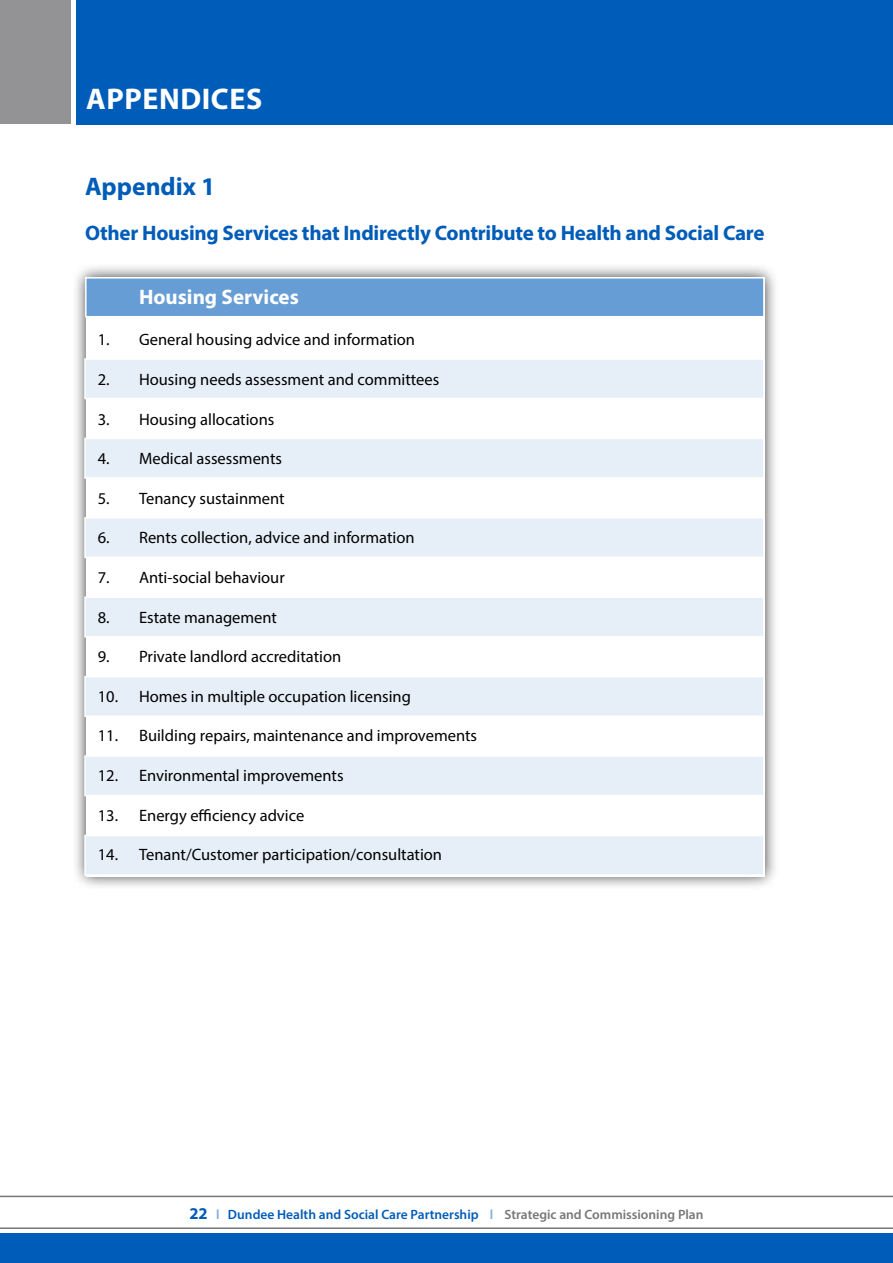
<style>
.page{position:relative;width:893px;height:1263px;background:#fff}
.page>*{position:absolute;margin:0;border:0;box-sizing:border-box;transform-origin:0 0}
.t1{font:700 30px "Myriad Pro";letter-spacing:.02em;color:#fff}
.t2{font:700 25.5px "Myriad Pro";color:#005cb9}
.t3{font:700 21px "Myriad Pro";letter-spacing:-.01em;color:#005cb9}
.t4{font:700 21px "Myriad Pro";color:#fff}
.t5{font:16.5px "Myriad Pro";color:#000}
.t6{font:600 13.5px "Myriad Pro";color:#005cb9}
.s1{font-weight:700;font-size:16.5px}
.s2{color:#80aedc}
.s3{color:#77777a}
</style>
<div class="page">
<div style="left:0;top:1234px;width:893px;height:29px;background:#005cb9"></div>
<hr style="left:0;top:1196px;width:893px;height:1px;background:#77777a">
<hr style="left:0;top:1227px;width:893px;height:2px;background:#77777a">
<div style="left:71px;top:263px;width:708px;height:627px;background:#000;opacity:.75"></div>
<div style="left:86px;top:277px;width:679px;height:599px;background:#fff"></div>
<svg style="left:76px;top:0;width:1px;height:123px"></svg>
<div style="left:77px;top:0;width:816px;height:125px;background:#005cb9"></div>
<div style="left:0;top:0;width:71px;height:124px;background:#939295"></div>
<div style="left:85px;top:277px;width:680px;height:40px;background:#669dd5;border:2px solid #fff"></div>
<div style="left:84px;top:358px;width:681px;height:41px;background:#e6eff8;border:2px solid #fff"></div>
<div style="left:84px;top:438px;width:681px;height:41px;background:#e6eff8;border:2px solid #fff"></div>
<div style="left:84px;top:517px;width:681px;height:41px;background:#e6eff8;border:2px solid #fff"></div>
<div style="left:84px;top:596px;width:681px;height:41px;background:#e6eff8;border:2px solid #fff"></div>
<div style="left:84px;top:676px;width:681px;height:41px;background:#e6eff8;border:2px solid #fff"></div>
<div style="left:84px;top:755px;width:681px;height:41px;background:#e6eff8;border:2px solid #fff"></div>
<div style="left:84px;top:835px;width:681px;height:41px;background:#e6eff8;border:2px solid #fff"></div>
<h1 class="t1" style="left:86px;top:79px;width:178px">APPENDICES</h1>
<h2 class="t2" style="left:85px;top:170px;width:132px">Appendix 1</h2>
<p class="t3" style="left:85px;top:219px;width:681px">Other Housing Services that Indirectly Contribute to Health and Social Care</p>
<p class="t4" style="left:139px;top:283px;width:161px">Housing Services</p>
<p class="t5" style="left:98px;top:330px;width:319px">1. General housing advice and information</p>
<p class="t5" style="left:98px;top:369px;width:343px">2. Housing needs assessment and committees</p>
<p class="t5" style="left:98px;top:409px;width:178px">3. Housing allocations</p>
<p class="t5" style="left:98px;top:448px;width:186px">4. Medical assessments</p>
<p class="t5" style="left:98px;top:488px;width:188px">5. Tenancy sustainment</p>
<p class="t5" style="left:98px;top:528px;width:318px">6. Rents collection, advice and information</p>
<p class="t5" style="left:98px;top:567px;width:188px">7. Anti-social behaviour</p>
<p class="t5" style="left:98px;top:607px;width:181px">8. Estate management</p>
<p class="t5" style="left:98px;top:646px;width:245px">9. Private landlord accreditation</p>
<p class="t5" style="left:98px;top:686px;width:315px">10. Homes in multiple occupation licensing</p>
<p class="t5" style="left:98px;top:726px;width:381px">11. Building repairs, maintenance and improvements</p>
<p class="t5" style="left:98px;top:765px;width:247px">12. Environmental improvements</p>
<p class="t5" style="left:98px;top:805px;width:208px">13. Energy efficiency advice</p>
<p class="t5" style="left:98px;top:844px;width:346px">14. Tenant/Customer participation/consultation</p>
<p class="t6" style="left:189px;top:1205px;width:516px"><span class="s1">22</span> <span class="s2">l</span> Dundee Health and Social Care Partnership <span class="s2">l</span> <span class="s3">Strategic and Commissioning Plan</span></p>
</div>
